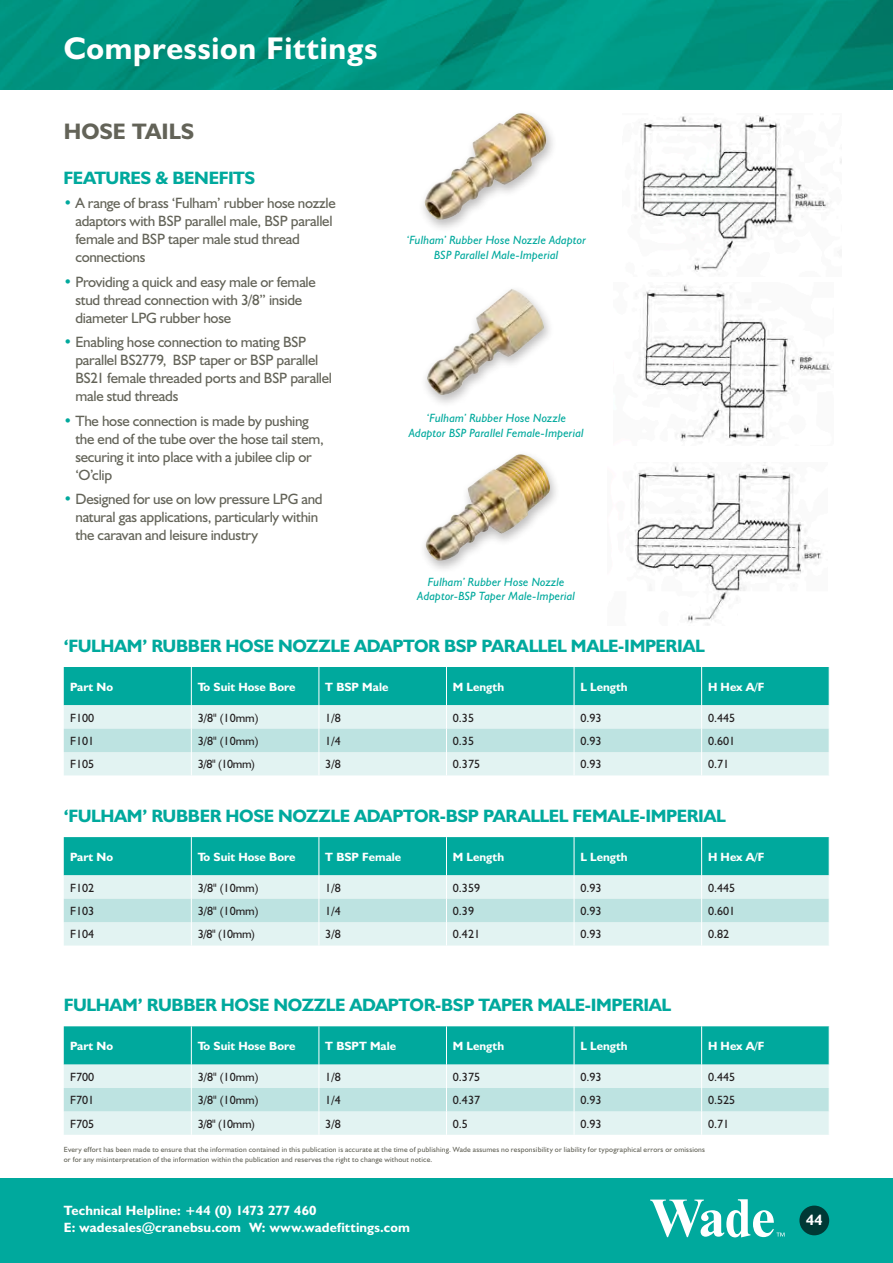
<style>
.page{position:relative;width:893px;height:1263px;background:#fff}
.page>*{position:absolute;margin:0;border:0;box-sizing:border-box;transform-origin:0 0}
.t1{font:700 31.5px "Humanist 521 BT";letter-spacing:.025em;color:#fff}
.t2{font:700 22.5px "Humanist 521 BT";color:#636358}
.t3{font:700 18px "Humanist 521 BT";letter-spacing:-.02em;color:#00a99d}
.t4{font:15px/18px "Humanist 521 BT";letter-spacing:-.015em;color:#636358}
.t5{font:700 15px "Humanist 521 BT";color:#fff}
.t6{font:700 13.5px/16.5px "Humanist 521 BT";letter-spacing:.01em;color:#fff}
.t7{font:12px "Humanist 521 BT";color:#231f20}
.t8{font:italic 12px/14.4px "Humanist 521 BT";letter-spacing:.015em;color:#00a99d;text-align:center}
.t9{font:700 12px "Humanist 521 BT";color:#fff}
.t10{font:7.5px/10.5px "Humanist 521 BT";letter-spacing:.025em;color:#636358}
.s1{color:#00a99d}
</style>
<div class="page">
<img style="left:0;top:0;width:893px;height:89px">
<div style="left:0;top:1178px;width:893px;height:85px;background:#00a99d"></div>
<div style="left:799px;top:1205px;width:30px;height:30px;background:#003935;border-radius:50%"></div>
<svg style="left:650px;top:1199px;width:134px;height:38px"></svg>
<svg style="left:64px;top:667px;width:766px;height:108px;background:#8bd5d0"></svg>
<svg style="left:64px;top:837px;width:766px;height:108px;background:#8bd5d0"></svg>
<svg style="left:64px;top:1026px;width:766px;height:109px;background:#8cd6d1"></svg>
<div style="left:418px;top:109px;width:140px;height:124px;background:#231f20;opacity:.3"></div>
<img style="left:425px;top:113px;width:121px;height:107px">
<div style="left:419px;top:450px;width:142px;height:124px;background:#231f20;opacity:.3"></div>
<img style="left:426px;top:454px;width:124px;height:107px">
<div style="left:421px;top:285px;width:134px;height:123px;background:#231f20;opacity:.3"></div>
<img style="left:427px;top:289px;width:117px;height:106px">
<img style="left:630px;top:463px;width:192px;height:162px">
<img style="left:638px;top:284px;width:194px;height:157px">
<img style="left:635px;top:115px;width:207px;height:157px">
<h1 class="t1" style="left:64px;top:28px;width:315px">Compression Fittings</h1>
<p class="t2" style="left:64px;top:118px;width:132px">HOSE TAILS</p>
<p class="t3" style="left:64px;top:167px;width:193px">FEATURES &amp; BENEFITS</p>
<p class="t4" style="left:75px;top:194px;width:262px;text-indent:-12px"><span class="s1">•</span> A range of brass ‘Fulham’ rubber hose nozzle adaptors with BSP parallel male, BSP parallel female and BSP taper male stud thread connections</p>
<p class="t4" style="left:75px;top:272px;width:242px;text-indent:-12px"><span class="s1">•</span> Providing a quick and easy male or female stud thread connection with 3/8” inside diameter LPG rubber hose</p>
<p class="t4" style="left:75px;top:333px;width:258px;text-indent:-12px"><span class="s1">•</span> Enabling hose connection to mating BSP parallel BS2779, BSP taper or BSP parallel BS21 female threaded ports and BSP parallel male stud threads</p>
<p class="t4" style="left:75px;top:411px;width:250px;text-indent:-12px"><span class="s1">•</span> The hose connection is made by pushing the end of the tube over the hose tail stem, securing it into place with a jubilee clip or ‘O’clip</p>
<p class="t4" style="left:75px;top:489px;width:249px;text-indent:-12px"><span class="s1">•</span> Designed for use on low pressure LPG and natural gas applications, particularly within the caravan and leisure industry</p>
<p class="t8" style="left:406px;top:233px;width:181px">‘Fulham’ Rubber Hose Nozzle Adaptor<br>BSP Parallel Male-Imperial</p>
<p class="t8" style="left:409px;top:411px;width:176px">‘Fulham’ Rubber Hose Nozzle<br>Adaptor BSP Parallel Female-Imperial</p>
<p class="t8" style="left:417px;top:574px;width:159px">Fulham’ Rubber Hose Nozzle<br>Adaptor-BSP Taper Male-Imperial</p>
<p class="t3" style="left:64px;top:634px;width:643px">‘FULHAM’ RUBBER HOSE NOZZLE ADAPTOR BSP PARALLEL MALE-IMPERIAL</p>
<p class="t9" style="left:70px;top:679px;width:44px">Part No</p>
<p class="t9" style="left:198px;top:679px;width:99px">To Suit Hose Bore</p>
<p class="t9" style="left:325px;top:679px;width:65px">T BSP Male</p>
<p class="t9" style="left:453px;top:679px;width:53px">M Length</p>
<p class="t9" style="left:580px;top:679px;width:49px">L Length</p>
<p class="t9" style="left:708px;top:679px;width:58px">H Hex A/F</p>
<p class="t7" style="left:70px;top:710px;width:26px">F100</p>
<p class="t7" style="left:198px;top:710px;width:62px">3/8" (10mm)</p>
<p class="t7" style="left:325px;top:710px;width:17px">1/8</p>
<p class="t7" style="left:453px;top:710px;width:23px">0.35</p>
<p class="t7" style="left:580px;top:710px;width:23px">0.93</p>
<p class="t7" style="left:708px;top:710px;width:29px">0.445</p>
<p class="t7" style="left:70px;top:733px;width:26px">F101</p>
<p class="t7" style="left:198px;top:733px;width:62px">3/8" (10mm)</p>
<p class="t7" style="left:325px;top:733px;width:17px">1/4</p>
<p class="t7" style="left:453px;top:733px;width:23px">0.35</p>
<p class="t7" style="left:580px;top:733px;width:23px">0.93</p>
<p class="t7" style="left:708px;top:733px;width:29px">0.601</p>
<p class="t7" style="left:70px;top:757px;width:26px">F105</p>
<p class="t7" style="left:198px;top:757px;width:59px">3/8" (10mm)</p>
<p class="t7" style="left:325px;top:757px;width:17px">3/8</p>
<p class="t7" style="left:453px;top:757px;width:29px">0.375</p>
<p class="t7" style="left:580px;top:757px;width:23px">0.93</p>
<p class="t7" style="left:708px;top:757px;width:23px">0.71</p>
<p class="t3" style="left:64px;top:804px;width:664px">‘FULHAM’ RUBBER HOSE NOZZLE ADAPTOR-BSP PARALLEL FEMALE-IMPERIAL</p>
<p class="t9" style="left:70px;top:849px;width:44px">Part No</p>
<p class="t9" style="left:198px;top:849px;width:99px">To Suit Hose Bore</p>
<p class="t9" style="left:325px;top:849px;width:78px">T BSP Female</p>
<p class="t9" style="left:453px;top:849px;width:53px">M Length</p>
<p class="t9" style="left:580px;top:849px;width:49px">L Length</p>
<p class="t9" style="left:708px;top:849px;width:58px">H Hex A/F</p>
<p class="t7" style="left:70px;top:880px;width:26px">F102</p>
<p class="t7" style="left:198px;top:880px;width:62px">3/8" (10mm)</p>
<p class="t7" style="left:325px;top:880px;width:17px">1/8</p>
<p class="t7" style="left:453px;top:880px;width:29px">0.359</p>
<p class="t7" style="left:580px;top:880px;width:23px">0.93</p>
<p class="t7" style="left:708px;top:880px;width:29px">0.445</p>
<p class="t7" style="left:70px;top:903px;width:26px">F103</p>
<p class="t7" style="left:198px;top:903px;width:62px">3/8" (10mm)</p>
<p class="t7" style="left:325px;top:903px;width:17px">1/4</p>
<p class="t7" style="left:453px;top:903px;width:23px">0.39</p>
<p class="t7" style="left:580px;top:903px;width:23px">0.93</p>
<p class="t7" style="left:708px;top:903px;width:29px">0.601</p>
<p class="t7" style="left:70px;top:927px;width:26px">F104</p>
<p class="t7" style="left:198px;top:927px;width:59px">3/8" (10mm)</p>
<p class="t7" style="left:325px;top:927px;width:17px">3/8</p>
<p class="t7" style="left:453px;top:927px;width:29px">0.421</p>
<p class="t7" style="left:580px;top:927px;width:23px">0.93</p>
<p class="t7" style="left:708px;top:927px;width:23px">0.82</p>
<p class="t3" style="left:64px;top:994px;width:609px">FULHAM’ RUBBER HOSE NOZZLE ADAPTOR-BSP TAPER MALE-IMPERIAL</p>
<p class="t9" style="left:70px;top:1038px;width:44px">Part No</p>
<p class="t9" style="left:198px;top:1038px;width:99px">To Suit Hose Bore</p>
<p class="t9" style="left:325px;top:1038px;width:72px">T BSPT Male</p>
<p class="t9" style="left:453px;top:1038px;width:53px">M Length</p>
<p class="t9" style="left:580px;top:1038px;width:49px">L Length</p>
<p class="t9" style="left:708px;top:1038px;width:58px">H Hex A/F</p>
<p class="t7" style="left:70px;top:1069px;width:26px">F700</p>
<p class="t7" style="left:198px;top:1069px;width:62px">3/8" (10mm)</p>
<p class="t7" style="left:325px;top:1069px;width:17px">1/8</p>
<p class="t7" style="left:453px;top:1069px;width:29px">0.375</p>
<p class="t7" style="left:580px;top:1069px;width:23px">0.93</p>
<p class="t7" style="left:708px;top:1069px;width:29px">0.445</p>
<p class="t7" style="left:70px;top:1093px;width:26px">F701</p>
<p class="t7" style="left:198px;top:1093px;width:62px">3/8" (10mm)</p>
<p class="t7" style="left:325px;top:1093px;width:17px">1/4</p>
<p class="t7" style="left:453px;top:1093px;width:29px">0.437</p>
<p class="t7" style="left:580px;top:1093px;width:23px">0.93</p>
<p class="t7" style="left:708px;top:1093px;width:29px">0.525</p>
<p class="t7" style="left:70px;top:1116px;width:26px">F705</p>
<p class="t7" style="left:198px;top:1116px;width:59px">3/8" (10mm)</p>
<p class="t7" style="left:325px;top:1116px;width:17px">3/8</p>
<p class="t7" style="left:453px;top:1116px;width:17px">0.5</p>
<p class="t7" style="left:580px;top:1116px;width:23px">0.93</p>
<p class="t7" style="left:708px;top:1116px;width:23px">0.71</p>
<p class="t10" style="left:64px;top:1143px;width:643px">Every effort has been made to ensure that the information contained in this publication is accurate at the time of publishing. Wade assumes no responsibility or liability for typographical errors or omissions or for any misinterpretation of the information within the publication and reserves the right to change without notice.</p>
<p class="t6" style="left:64px;top:1202px;width:348px">Technical Helpline: +44 (0) 1473 277 460<br>E: wadesales@cranebsu.com W: www.wadefittings.com</p>
<p class="t5" style="left:806px;top:1211px;width:18px">44</p>
</div>
